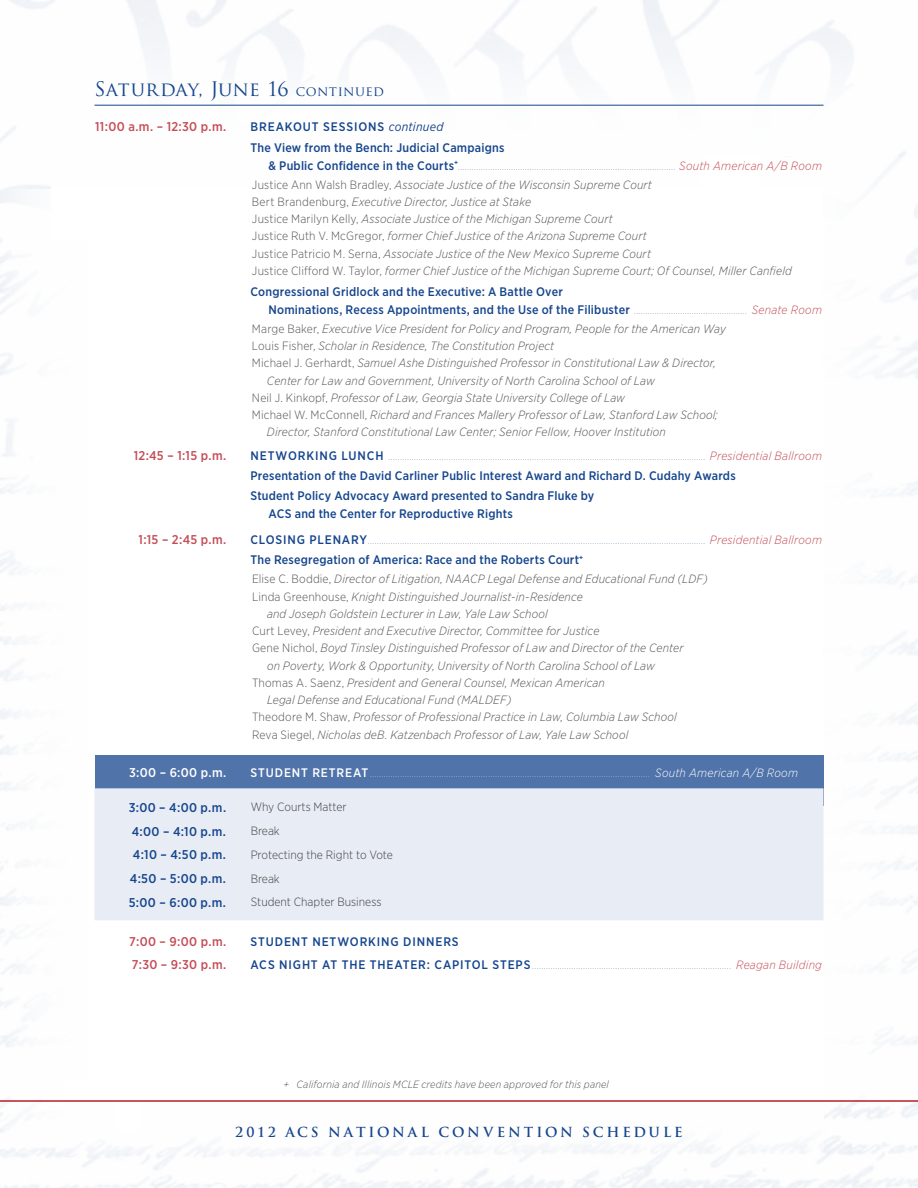
<style>
.page{position:relative;width:918px;height:1188px;background:#fff}
.page>*{position:absolute;margin:0;border:0;box-sizing:border-box;transform-origin:0 0}
.t1{font:19.5px "Trajan Pro";color:#15458d}
.t2{font:700 13.5px "Trajan Pro";letter-spacing:.205em;color:#15458d}
.t3{font:500 12.75px "Gotham Narrow";letter-spacing:.025em;color:#c44c55}
.t4{font:500 12.75px "Gotham Narrow";letter-spacing:.03em;color:#15458d}
.t5{font:500 12.75px "Gotham Narrow";color:#fff}
.t6{font:500 12.3px/20.7px "Gotham Narrow";letter-spacing:.02em;color:#15458d}
.t7{font:500 12.3px "Gotham Narrow";letter-spacing:.07em;color:#15458d}
.t8{font:italic 300 12px/17.2px "Gotham Narrow";letter-spacing:.01em;color:#545455}
.t9{font:100 12px/19.2px "Gotham Narrow";color:#15458d}
.t10{font:100 12px "Gotham Narrow";color:#fff}
.t11{font:300 12px "Gotham Narrow";color:#414141}
.t12{font:italic 300 10.5px "Gotham Narrow";letter-spacing:.015em;color:#545455}
.s1{font-size:13.5px}
.s2{font-weight:400;font-style:italic}
.s3{font-weight:500;font-size:12.3px}
.s4{font-weight:300;font-style:italic;color:#c44c55}
.s5{font-weight:300;color:#545455}
.s6{font-weight:300;font-style:italic;color:#545455}
.s7{font-style:normal}
.s8{font-weight:100;font-size:12px}
.s9{font-weight:300;font-style:italic;font-size:12px;color:#c44c55}
.s10{font-weight:300;font-style:italic}
</style>
<div class="page">
<svg style="left:51px;top:0;width:802px;height:105px"></svg>
<hr style="left:0;top:1100px;width:918px;height:2px;background:#b61f2a">
<div style="left:95px;top:756px;width:728px;height:50px;background:#5073aa"></div>
<div style="left:94px;top:788px;width:730px;height:132px;background:#e8ecf4"></div>
<hr style="left:94px;top:105px;width:730px;height:1px;background:#15458d">
<h1 class="t1" style="left:94px;top:76px;width:291px">SATURDAY, JUNE 16 <span class="s1">CONTINUED</span></h1>
<p class="t3" style="left:95px;top:118px;width:133px">11:00 a.m. – 12:30 p.m.</p>
<p class="t6" style="left:250px;top:116px;width:255px">BreakoutS essions <span class="s2">continued<br></span>The View from the Bench: Judicial Campaigns</p>
<p class="t9" style="left:252px;top:155px;width:571px;text-indent:16px"><span class="s3">&amp; Public Confidence in the Courts</span><sup>+</sup>.............................................................................................. <span class="s4">South American A/B Room<br></span><span class="s5">Justice Ann Walsh Bradley,</span> <span class="s6">Associate Justice of the Wisconsin Supreme Court</span></p>
<p class="t8" style="left:252px;top:193px;width:541px"><span class="s7">Bert Brandenburg,</span> Executive Director, Justice at Stake<br><span class="s7">Justice Marilyn Kelly,</span> Associate Justice of the Michigan Supreme Court<br><span class="s7">Justice Ruth V. McGregor,</span> former Chief Justice of the Arizona Supreme Court<br><span class="s7">Justice Patricio M. Serna,</span> Associate Justice of the New Mexico Supreme Court<br><span class="s7">Justice Clifford W. Taylor,</span> former Chief Justice of the Michigan Supreme Court; Of Counsel, Miller Canfield</p>
<p class="t6" style="left:250px;top:281px;width:241px">Congressional G ridlock and the Executive: AB</p>
<p class="t6" style="left:269px;top:282px;width:555px;line-height:18px;text-indent:239px">attle Over<br>Nominations, Recess Appointments, and the Use of the Filibuster <span class="s8">..................................................</span> <span class="s9">Senate Room</span></p>
<p class="t8" style="left:252px;top:320px;width:475px"><span class="s7">Marge Baker,</span> Executive Vice President for Policy and Program, People for the American Way</p>
<p class="t8" style="left:252px;top:337px;width:304px"><span class="s7">Louis Fisher,</span> Scholar in Residence, The Constitution Project</p>
<p class="t8" style="left:252px;top:354px;width:465px"><span class="s7">Michael J. Gerhardt,</span> Samuel Ashe Distinguished Professor in Constitutional Law &amp; Director,</p>
<p class="t8" style="left:267px;top:371px;width:389px">Center for Law and Government, University of North Carolina School of Law</p>
<p class="t8" style="left:252px;top:389px;width:375px"><span class="s7">Neil J. Kinkopf,</span> Professor of Law, Georgia State University College of Law</p>
<p class="t8" style="left:252px;top:406px;width:467px"><span class="s7">Michael W. McConnell,</span> Richard and Frances Mallery Professor of Law, Stanford Law School;</p>
<p class="t8" style="left:267px;top:423px;width:400px">Director, Stanford Constitutional Law Center; Senior Fellow, Hoover Institution</p>
<p class="t3" style="left:134px;top:447px;width:94px">12:45 – 1:15 p.m.</p>
<p class="t7" style="left:250px;top:448px;width:123px">Networking Lunch</p>
<p class="t9" style="left:388px;top:446px;width:436px">.......................................................................................................................................... <span class="s4">Presidential Ballroom</span></p>
<p class="t6" style="left:250px;top:466px;width:487px;line-height:20px">Presentation of the David Carliner Public I nterest Award and Richard D. Cudahy Awards<br>Student Policy Advocacy Award presented to Sandra Fluke by</p>
<p class="t6" style="left:268px;top:503px;width:246px">ACS and the Center for Reproductive Rights</p>
<p class="t3" style="left:139px;top:531px;width:89px">1:15 – 2:45 p.m.</p>
<p class="t9" style="left:250px;top:530px;width:573px"><span class="s3">Closing Plenary</span>................................................................................................................................................... <span class="s4">Presidential Ballroom</span></p>
<p class="t6" style="left:250px;top:549px;width:334px">The Resegregation of America: Race and the Roberts Court<sup>+</sup></p>
<p class="t8" style="left:252px;top:570px;width:458px"><span class="s7">Elise C. Boddie,</span> Director of Litigation, NAACP Legal Defense and Educational Fund (LDF)</p>
<p class="t8" style="left:252px;top:588px;width:332px"><span class="s7">Linda Greenhouse,</span> Knight Distinguished Journalist-in-Residence</p>
<p class="t8" style="left:267px;top:605px;width:282px">and Joseph Goldstein Lecturer in Law, Yale Law School</p>
<p class="t8" style="left:252px;top:622px;width:349px"><span class="s7">Curt Levey,</span> President and Executive Director, Committee for Justice</p>
<p class="t8" style="left:252px;top:639px;width:433px"><span class="s7">Gene Nichol,</span> Boyd Tinsley Distinguished Professor of Law and Director of the Center</p>
<p class="t8" style="left:267px;top:657px;width:390px">on Poverty, Work &amp; Opportunity, University of North Carolina School of Law</p>
<p class="t8" style="left:252px;top:674px;width:354px"><span class="s7">Thomas A. Saenz,</span> President and General Counsel, Mexican American</p>
<p class="t8" style="left:267px;top:691px;width:246px">Legal Defense and Educational Fund (MALDEF)</p>
<p class="t8" style="left:252px;top:708px;width:426px"><span class="s7">Theodore M. Shaw,</span> Professor of Professional Practice in Law, Columbia Law School</p>
<p class="t8" style="left:252px;top:725px;width:378px"><span class="s7">Reva Siegel,</span> Nicholas deB. Katzenbach Professor of Law, Yale Law School</p>
<p class="t5" style="left:129px;top:764px;width:99px">3:00 – 6:00 p.m.</p>
<p class="t10" style="left:250px;top:766px;width:549px"><span class="s3">StudentRetreat</span>.......................................................................................................................... <span class="s10">South American A/B Room</span></p>
<p class="t4" style="left:129px;top:799px;width:99px">3:00 – 4:00 p.m.</p>
<p class="t11" style="left:251px;top:800px;width:98px">Why Courts Matter</p>
<p class="t4" style="left:132px;top:823px;width:96px">4:00 – 4:10 p.m.</p>
<p class="t11" style="left:251px;top:824px;width:31px">Break</p>
<p class="t4" style="left:133px;top:847px;width:95px">4:10 – 4:50 p.m.</p>
<p class="t11" style="left:251px;top:847px;width:144px">Protecting the Right to Vote</p>
<p class="t4" style="left:130px;top:871px;width:98px">4:50 – 5:00 p.m.</p>
<p class="t11" style="left:251px;top:871px;width:31px">Break</p>
<p class="t4" style="left:129px;top:894px;width:99px">5:00 – 6:00 p.m.</p>
<p class="t11" style="left:251px;top:895px;width:132px">Student Chapter Business</p>
<p class="t3" style="left:129px;top:933px;width:99px">7:00 – 9:00 p.m.</p>
<p class="t7" style="left:250px;top:934px;width:210px">StudentN etworking Dinners</p>
<p class="t3" style="left:132px;top:957px;width:96px">7:30 – 9:30 p.m.</p>
<p class="t6" style="left:250px;top:954px;width:88px">ACSN ight atth</p>
<p class="t9" style="left:358px;top:955px;width:465px"><span class="s3">e Th eater: Capitol Steps</span>....................................................................................... <span class="s4">Reagan Building</span></p>
<p class="t12" style="left:284px;top:1078px;width:327px">+ California and Illinois MCLE credits have been approved for this panel</p>
<p class="t2" style="left:235px;top:1123px;width:449px">2012 ACS NATIONA L CON V EN TION SC HEDULE</p>
</div>
